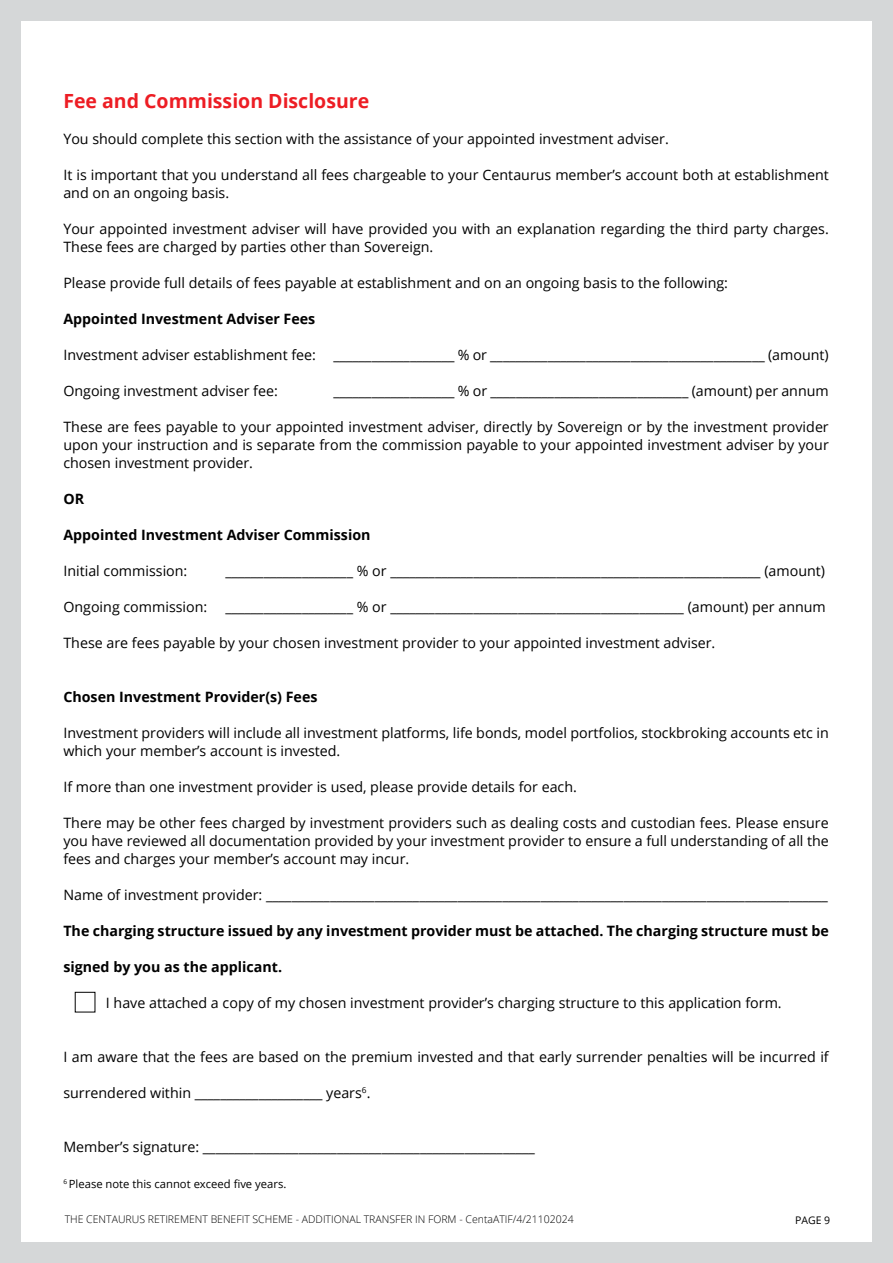
<style>
.page{position:relative;width:893px;height:1263px;background:#d5d7d8}
.page>*{position:absolute;margin:0;border:0;box-sizing:border-box;transform-origin:0 0}
.t1{font:700 19.5px "Open Sans";color:#ed1d24}
.t2{font:14.25px/18px "Open Sans";color:#000}
.t3{font:700 14.25px "Open Sans";color:#000}
.t4{font:11.25px "Open Sans";color:#000}
.t5{font:300 10.5px "Open Sans";color:#000}
.t6{font:10.5px "Open Sans";color:#000}
</style>
<div class="page">
<div style="left:21px;top:21px;width:850px;height:1221px;background:#fff"></div>
<div style="left:75px;top:992px;width:20px;height:20px;border:1px solid #000"></div>
<h1 class="t1" style="left:63px;top:87px;width:307px">Fee and Commission Disclosure</h1>
<p class="t2" style="left:63px;top:129px;width:607px">You should complete this section with the assistance of your appointed investment adviser.</p>
<p class="t2" style="left:63px;top:165px;width:767px">It is important that you understand all fees chargeable to your Centaurus member’s account both at establishment and on an ongoing basis.</p>
<p class="t2" style="left:63px;top:219px;width:767px">Your appointed investment adviser will have provided you with an explanation regarding the third party charges.<br>These fees are charged by parties other than Sovereign.</p>
<p class="t2" style="left:63px;top:273px;width:666px">Please provide full details of fees payable at establishment and on an ongoing basis to the following:</p>
<p class="t3" style="left:63px;top:309px;width:254px">Appointed Investment Adviser Fees</p>
<p class="t2" style="left:63px;top:345px;width:767px">Investment adviser establishment fee: ___________________ % or ___________________________________________ (amount)</p>
<p class="t2" style="left:63px;top:381px;width:216px">Ongoing investment adviser fee:</p>
<p class="t2" style="left:333px;top:381px;width:497px">___________________ % or _______________________________ (amount) per annum</p>
<p class="t2" style="left:63px;top:417px;width:767px;text-align:justify">These are fees payable to your appointed investment adviser, directly by Sovereign or by the investment provider upon your instruction and is separate from the commission payable to your appointed investment adviser by your chosen investment provider.</p>
<p class="t3" style="left:63px;top:489px;width:22px">OR</p>
<p class="t3" style="left:63px;top:525px;width:309px">Appointed Investment Adviser Commission</p>
<p class="t2" style="left:63px;top:561px;width:126px">Initial commission:</p>
<p class="t2" style="left:225px;top:561px;width:601px">____________________ % or __________________________________________________________ (amount)</p>
<p class="t2" style="left:63px;top:597px;width:145px">Ongoing commission:</p>
<p class="t2" style="left:225px;top:597px;width:602px">____________________ % or ______________________________________________ (amount) per annum</p>
<p class="t2" style="left:63px;top:633px;width:654px">These are fees payable by your chosen investment provider to your appointed investment adviser.</p>
<p class="t3" style="left:63px;top:687px;width:256px">Chosen Investment Provider(s) Fees</p>
<p class="t2" style="left:63px;top:723px;width:767px">Investment providers will include all investment platforms, life bonds, model portfolios, stockbroking accounts etc in which your member’s account is invested.</p>
<p class="t2" style="left:63px;top:777px;width:515px">If more than one investment provider is used, please provide details for each.</p>
<p class="t2" style="left:63px;top:813px;width:767px;text-align:justify">There may be other fees charged by investment providers such as dealing costs and custodian fees. Please ensure you have reviewed all documentation provided by your investment provider to ensure a full understanding of all the fees and charges your member’s account may incur.</p>
<p class="t2" style="left:63px;top:885px;width:766px">Name of investment provider: ________________________________________________________________________________________</p>
<p class="t3" style="left:63px;top:921px;width:767px">The charging structure issued by any investment provider must be attached. The charging structure must be</p>
<p class="t3" style="left:63px;top:957px;width:220px">signed by you as the applicant.</p>
<p class="t2" style="left:106px;top:993px;width:677px">I have attached a copy of my chosen investment provider’s charging structure to this application form.</p>
<p class="t2" style="left:63px;top:1047px;width:767px">I am aware that the fees are based on the premium invested and that early surrender penalties will be incurred if</p>
<p class="t2" style="left:63px;top:1083px;width:309px">surrendered within ____________________ years<sup>6</sup>.</p>
<p class="t2" style="left:63px;top:1137px;width:473px">Member’s signature: ____________________________________________________</p>
<p class="t4" style="left:63px;top:1176px;width:225px"><sup>6</sup> Please note this cannot exceed five years.</p>
<p class="t5" style="left:65px;top:1212px;width:511px">THE CENTAURUS RETIREMENT BENEFIT SCHEME - ADDITIONAL TRANSFER IN FORM - CentaATIF/4/21102024</p>
<p class="t6" style="left:795px;top:1213px;width:37px">PAGE 9</p>
</div>
